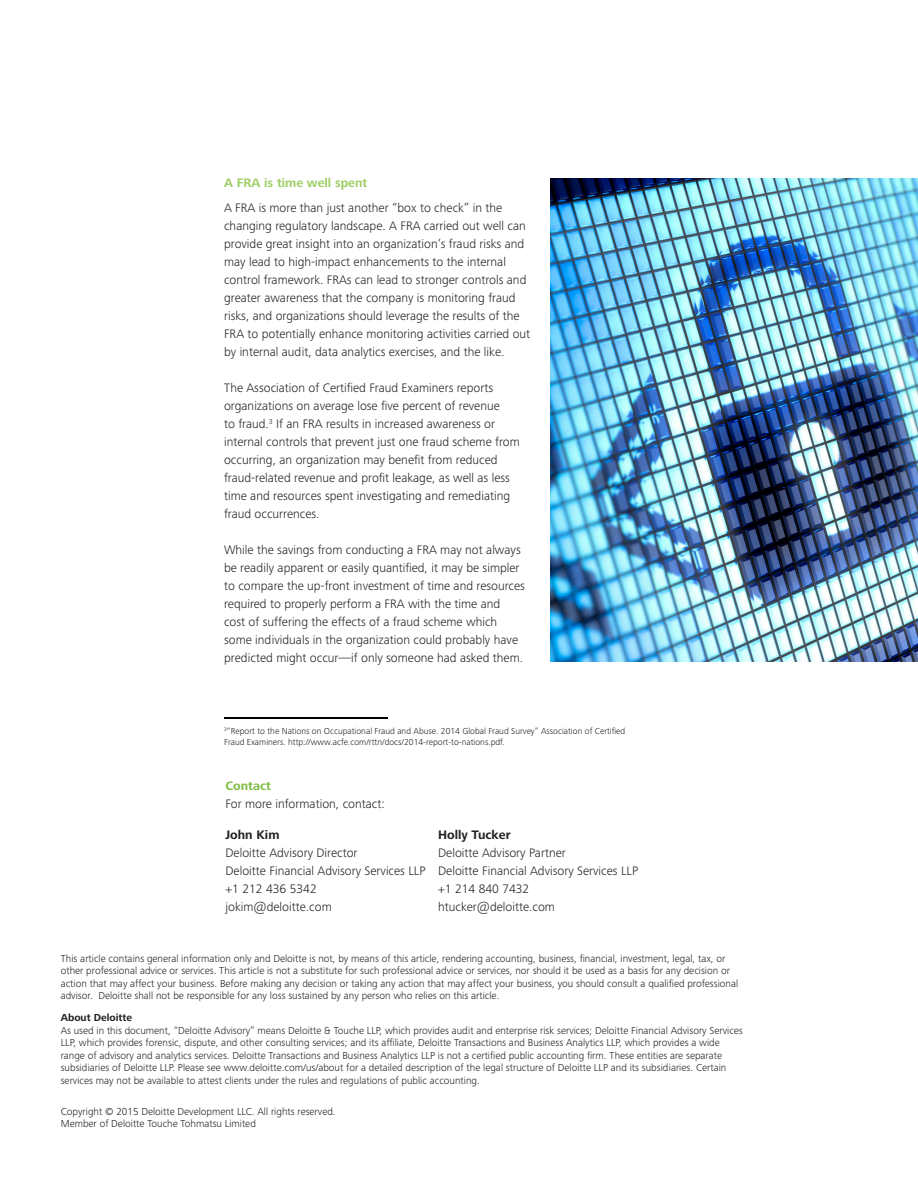
<style>
.page{position:relative;width:918px;height:1188px;background:#fff}
.page>*{position:absolute;margin:0;border:0;box-sizing:border-box;transform-origin:0 0}
.Body_copy{font:300 12.75px/18px "Frutiger Next Pro";color:#231f20}
.Subhead_style__B_sub{font:700 12.75px "Frutiger Next Pro";color:#9fce66}
.C_Subhead__paragraph{font:700 12.75px "Frutiger Next Pro";color:#231f20}
.B_Subhead__paragraph{font:700 12.75px "Frutiger Next Pro";color:#7ebd41}
.Body_copy-2{font:300 10.5px/12.6px "Frutiger Next Pro";color:#231f20}
.Body_copy-3{font:300 9px/10.8px "Frutiger Next Pro";color:#231f20}
.s1{font-weight:700}
</style>
<div class="page">
<hr style="left:224px;top:717px;width:163px;height:1px;background:#000">
<img style="left:551px;top:178px;width:367px;height:484px">
<p class="Subhead_style__B_sub" style="left:224px;top:176px;width:145px">A FRA is time well spent</p>
<p class="Body_copy" style="left:224px;top:199px;width:308px">A FRA is more than just another “box to check” in the changing regulatory landscape. A FRA carried out well can provide great insight into an organization’s fraud risks and may lead to high-impact enhancements to the internal control framework. FRAs can lead to stronger controls and greater awareness that the company is monitoring fraud risks, and organizations should leverage the results of the FRA to potentially enhance monitoring activities carried out by internal audit, data analytics exercises, and the like.</p>
<p class="Body_copy" style="left:224px;top:379px;width:297px">The Association of Certified Fraud Examiners reports organizations on average lose five percent of revenue<br>to fraud.<sup>3</sup> If an FRA results in increased awareness or internal controls that prevent just one fraud scheme from occurring, an organization may benefit from reduced fraud-related revenue and profit leakage, as well as less time and resources spent investigating and remediating fraud occurrences.</p>
<p class="Body_copy" style="left:224px;top:541px;width:302px">While the savings from conducting a FRA may not always be readily apparent or easily quantified, it may be simpler to compare the up-front investment of time and resources required to properly perform a FRA with the time and<br>cost of suffering the effects of a fraud scheme which some individuals in the organization could probably have predicted might occur—if only someone had asked them.</p>
<p class="Body_copy-3" style="left:224px;top:726px;width:403px"><sup>3</sup>“Report to the Nations on Occupational Fraud and Abuse. 2014 Global Fraud Survey” Association of Certified<br>Fraud Examiners. http://www.acfe.com/rttn/docs/2014-report-to-nations.pdf.</p>
<p class="B_Subhead__paragraph" style="left:226px;top:778px;width:47px">Contact</p>
<p class="Body_copy" style="left:226px;top:794px;width:161px">For more information, contact:</p>
<p class="C_Subhead__paragraph" style="left:226px;top:828px;width:55px">John Kim</p>
<p class="Body_copy" style="left:226px;top:844px;width:134px">Deloitte Advisory Director</p>
<p class="Body_copy" style="left:226px;top:862px;width:202px">Deloitte Financial Advisory Services LLP +1 212 436 5342</p>
<p class="Body_copy" style="left:226px;top:898px;width:108px">jokim@deloitte.com</p>
<p class="C_Subhead__paragraph" style="left:438px;top:828px;width:74px">Holly Tucker</p>
<p class="Body_copy" style="left:438px;top:844px;width:129px">Deloitte Advisory Partner</p>
<p class="Body_copy" style="left:438px;top:862px;width:202px">Deloitte Financial Advisory Services LLP +1 214 840 7432</p>
<p class="Body_copy" style="left:438px;top:898px;width:118px">htucker@deloitte.com</p>
<p class="Body_copy-2" style="left:61px;top:952px;width:679px">This article contains general information only and Deloitte is not, by means of this article, rendering accounting, business, financial, investment, legal, tax, or other professional advice or services. This article is not a substitute for such professional advice or services, nor should it be used as a basis for any decision or action that may affect your business. Before making any decision or taking any action that may affect your business, you should consult a qualified professional advisor. Deloitte shall not be responsible for any loss sustained by any person who relies on this article.</p>
<p class="Body_copy-2" style="left:61px;top:1011px;width:684px"><span class="s1">About Deloitte<br></span>As used in this document, “Deloitte Advisory” means Deloitte &amp; Touche LLP, which provides audit and enterprise risk services; Deloitte Financial Advisory Services LLP, which provides forensic, dispute, and other consulting services; and its affiliate, Deloitte Transactions and Business Analytics LLP, which provides a wide range of advisory and analytics services. Deloitte Transactions and Business Analytics LLP is not a certified public accounting firm. These entities are separate subsidiaries of Deloitte LLP. Please see www.deloitte.com/us/about for a detailed description of the legal structure of Deloitte LLP and its subsidiaries. Certain services may not be available to attest clients under the rules and regulations of public accounting.</p>
<p class="Body_copy-2" style="left:61px;top:1105px;width:277px">Copyright © 2015 Deloitte Development LLC. All rights reserved.<br>Member of Deloitte Touche Tohmatsu Limited</p>
</div>
